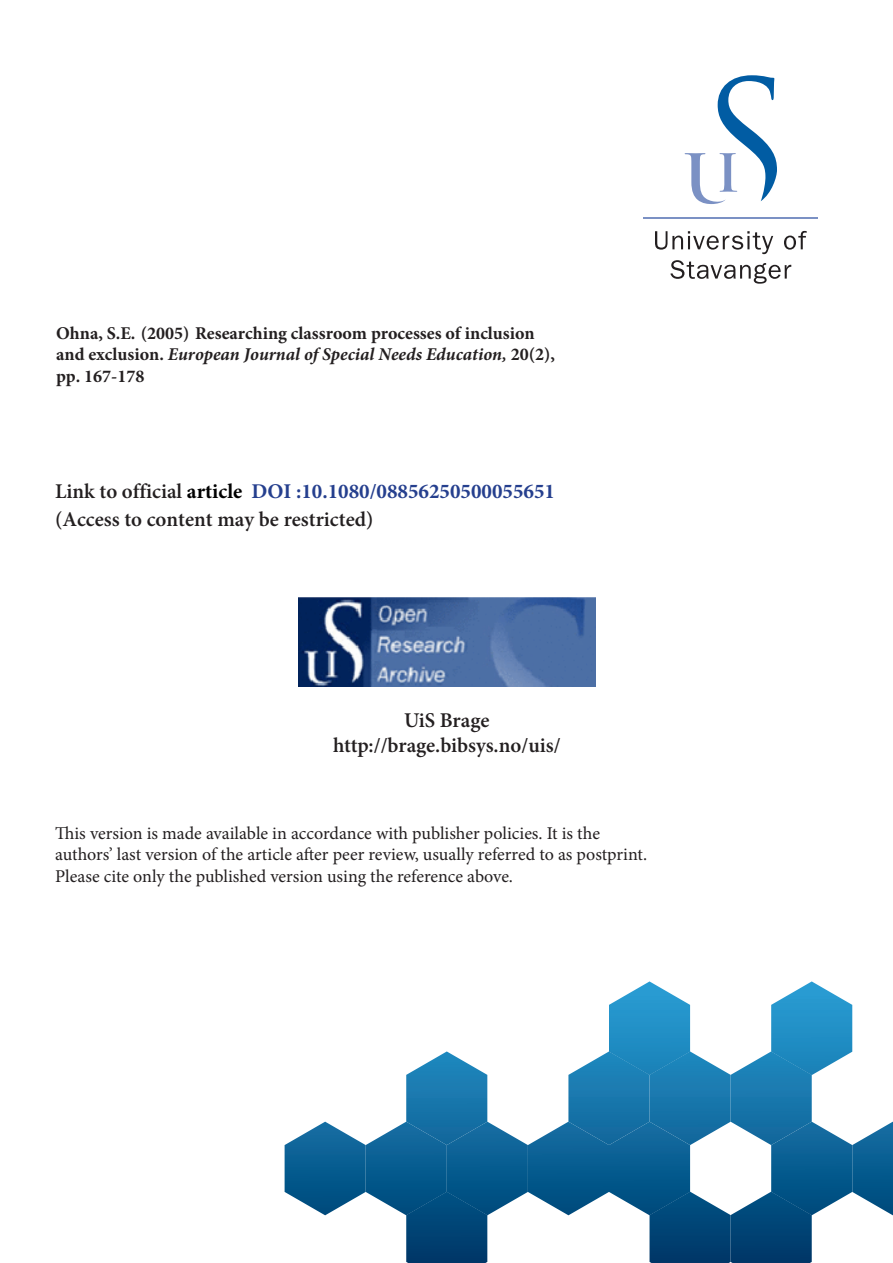
<style>
.page{position:relative;width:893px;height:1263px;background:#fff}
.page>*{position:absolute;margin:0;border:0;box-sizing:border-box;transform-origin:0 0}
.t1{font:600 21px/28.2px "Minion Pro";color:#231f20}
.t2{font:18px "Minion Pro";letter-spacing:-.005em;color:#231f20}
.t3{font:700 18px/21.6px "Minion Pro";color:#231f20}
.s1{font-style:italic}
.s2{font-weight:700;color:#000}
.s3{font-weight:700;color:#253f8e}
</style>
<div class="page">
<hr style="left:643px;top:217px;width:175px;height:2px;background:#7b91c4">
<svg style="left:685px;top:75px;width:92px;height:129px"></svg>
<svg style="left:655px;top:231px;width:118px;height:23px"></svg>
<svg style="left:784px;top:231px;width:23px;height:19px"></svg>
<svg style="left:670px;top:260px;width:121px;height:24px"></svg>
<svg style="left:285px;top:981px;width:608px;height:282px"></svg>
<img style="left:298px;top:597px;width:297px;height:90px">
<p class="t3" style="left:56px;top:322px;width:500px">Ohna, S.E. (2005) Researching classroom processes of inclusion and exclusion. <span class="s1">European Journal of Special Needs Education,</span> 20(2), pp. 167-178</p>
<p class="t1" style="left:55px;top:477px;width:502px">Link to official <span class="s2">article</span> <span class="s3">DOI :10.1080/08856250500055651 </span>(Access to content may be restricted)</p>
<p class="t1" style="left:404px;top:706px;width:87px">UiS Brage</p>
<p class="t1" style="left:333px;top:731px;width:229px">http://brage.bibsys.no/uis/</p>
<p class="t2" style="left:55px;top:821px;width:546px">This version is made available in accordance with publisher policies. It is the</p>
<p class="t2" style="left:55px;top:842px;width:593px">authors’ last version of the article after peer review, usually referred to as postprint.</p>
<p class="t2" style="left:55px;top:864px;width:459px">Please cite only the published version using the reference above.</p>
</div>
